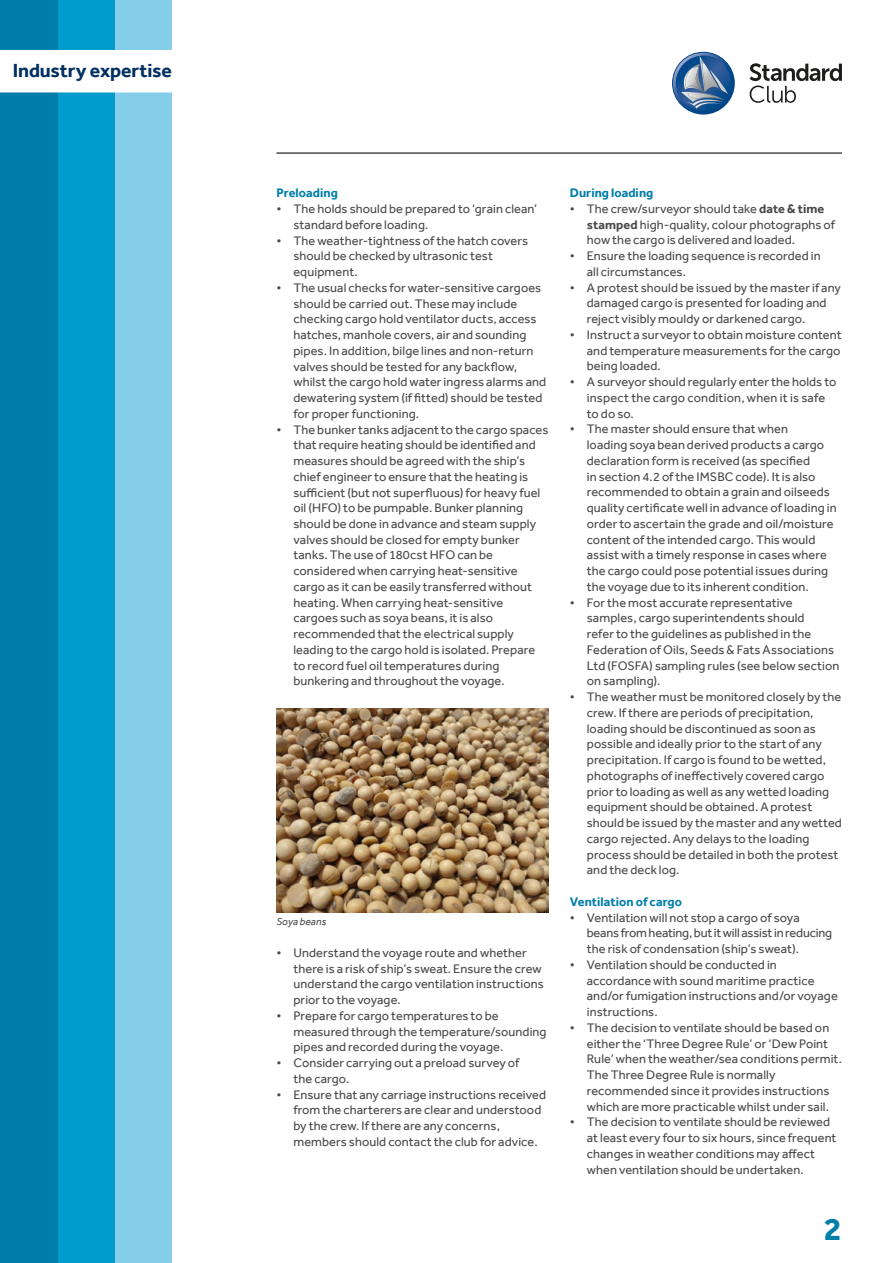
<style>
.page{position:relative;width:893px;height:1263px;background:#fff}
.page>*{position:absolute;margin:0;border:0;box-sizing:border-box;transform-origin:0 0}
.t1{font:700 33px "Effra";color:#007eaa}
.t2{font:700 19.5px "Effra";letter-spacing:-.005em;color:#002f62}
.t3{font:12.75px/15.8px "Effra";letter-spacing:.005em;color:#4a4948}
.t4{font:700 12.75px "Effra";letter-spacing:.005em;color:#007eaa}
.t5{font:italic 10.5px "Effra";letter-spacing:.01em;color:#4a4948}
.s1{font-weight:700}
</style>
<div class="page">
<div style="left:114px;top:0;width:57px;height:1263px;background:#85cee9"></div>
<div style="left:57px;top:0;width:57px;height:1263px;background:#009ccd"></div>
<div style="left:0;top:0;width:58px;height:1263px;background:#007eaa"></div>
<svg style="left:750px;top:63px;width:92px;height:40px"></svg>
<svg style="left:673px;top:53px;width:61px;height:61px"></svg>
<img style="left:688px;top:93px;width:33px;height:6px">
<img style="left:684px;top:67px;width:18px;height:24px">
<div style="left:0;top:50px;width:171px;height:42px;background:#fff"></div>
<hr style="left:276px;top:152px;width:566px;height:2px;background:#4a4948">
<img style="left:276px;top:709px;width:273px;height:204px">
<h2 class="t2" style="left:13px;top:59px;width:161px">Industry expertise</h2>
<p class="t4" style="left:276px;top:185px;width:63px">Preloading</p>
<p class="t3" style="left:293px;top:201px;width:245px;text-indent:-17px">• The holds should be prepared to ‘grain clean’ standard before loading.</p>
<p class="t3" style="left:293px;top:232px;width:236px;text-indent:-17px">• The weather-tightness of the hatch covers should be checked by ultrasonic test equipment.</p>
<p class="t3" style="left:293px;top:279px;width:254px;text-indent:-17px">• The usual checks for water-sensitive cargoes should be carried out. These may include checking cargo hold ventilator ducts, access hatches, manhole covers, air and sounding pipes. In addition, bilge lines and non-return valves should be tested for any backflow, whilst the cargo hold water ingress alarms and dewatering system (if fitted) should be tested for proper functioning.</p>
<p class="t3" style="left:293px;top:421px;width:257px;text-indent:-17px">• The bunker tanks adjacent to the cargo spaces that require heating should be identified and measures should be agreed with the ship’s chief engineer to ensure that the heating is sufficient (but not superfluous) for heavy fuel oil (HFO) to be pumpable. Bunker planning should be done in advance and steam supply valves should be closed for empty bunker tanks. The use of 180cst HFO can be considered when carrying heat-sensitive cargo as it can be easily transferred without heating. When carrying heat-sensitive cargoes such as soya beans, it is also recommended that the electrical supply leading to the cargo hold is isolated. Prepare to record fuel oil temperatures during bunkering and throughout the voyage.</p>
<p class="t5" style="left:276px;top:916px;width:51px">Soya beans</p>
<p class="t3" style="left:293px;top:945px;width:252px;text-indent:-17px">• Understand the voyage route and whether there is a risk of ship’s sweat. Ensure the crew understand the cargo ventilation instructions prior to the voyage.</p>
<p class="t3" style="left:293px;top:1008px;width:255px;text-indent:-17px">• Prepare for cargo temperatures to be measured through the temperature/sounding pipes and recorded during the voyage.</p>
<p class="t3" style="left:293px;top:1055px;width:227px;text-indent:-17px">• Consider carrying out a preload survey of the cargo.</p>
<p class="t3" style="left:293px;top:1086px;width:254px;text-indent:-17px">• Ensure that any carriage instructions received from the charterers are clear and understood by the crew. If there are any concerns, members should contact the club for advice.</p>
<p class="t4" style="left:570px;top:185px;width:85px">During loading</p>
<p class="t3" style="left:587px;top:201px;width:250px;text-indent:-17px">• The crew/surveyor should take <span class="s1">date &amp; time stamped</span> high-quality, colour photographs of how the cargo is delivered and loaded.</p>
<p class="t3" style="left:587px;top:248px;width:235px;text-indent:-17px">• Ensure the loading sequence is recorded in all circumstances.</p>
<p class="t3" style="left:587px;top:279px;width:256px;text-indent:-17px">• A protest should be issued by the master if any damaged cargo is presented for loading and reject visibly mouldy or darkened cargo.</p>
<p class="t3" style="left:587px;top:327px;width:256px;text-align:justify;text-indent:-17px">• Instruct a surveyor to obtain moisture content and temperature measurements for the cargo being loaded.</p>
<p class="t3" style="left:587px;top:374px;width:251px;text-indent:-17px">• A surveyor should regularly enter the holds to inspect the cargo condition, when it is safe to do so.</p>
<p class="t3" style="left:587px;top:421px;width:251px;text-indent:-17px">• The master should ensure that when<br>loading soya bean derived products a cargo declaration form is received (as specified<br>in section 4.2 of the IMSBC code). It is also recommended to obtain a grain and oilseeds quality certificate well in advance of loading in order to ascertain the grade and oil/moisture content of the intended cargo. This would assist with a timely response in cases where the cargo could pose potential issues during the voyage due to its inherent condition.</p>
<p class="t3" style="left:587px;top:594px;width:254px;text-indent:-17px">• For the most accurate representative samples, cargo superintendents should<br>refer to the guidelines as published in the Federation of Oils, Seeds &amp; Fats Associations Ltd (FOSFA) sampling rules (see below section on sampling).</p>
<p class="t3" style="left:587px;top:689px;width:257px;text-indent:-17px">• The weather must be monitored closely by the crew. If there are periods of precipitation, loading should be discontinued as soon as possible and ideally prior to the start of any precipitation. If cargo is found to be wetted, photographs of ineffectively covered cargo prior to loading as well as any wetted loading equipment should be obtained. A protest should be issued by the master and any wetted cargo rejected. Any delays to the loading process should be detailed in both the protest and the deck log.</p>
<p class="t4" style="left:570px;top:894px;width:114px">Ventilation of cargo</p>
<p class="t3" style="left:587px;top:909px;width:247px;text-indent:-17px">• Ventilation will not stop a cargo of soya beans from heating, but it will assist in reducing the risk of condensation (ship’s sweat).</p>
<p class="t3" style="left:587px;top:957px;width:252px;text-indent:-17px">• Ventilation should be conducted in accordance with sound maritime practice and/or fumigation instructions and/or voyage instructions.</p>
<p class="t3" style="left:587px;top:1019px;width:257px;text-indent:-17px">• The decision to ventilate should be based on either the ‘Three Degree Rule’ or ‘Dew Point Rule’ when the weather/sea conditions permit.<br>The Three Degree Rule is normally recommended since it provides instructions which are more practicable whilst under sail.</p>
<p class="t3" style="left:587px;top:1114px;width:251px;text-indent:-17px">• The decision to ventilate should be reviewed at least every four to six hours, since frequent changes in weather conditions may affect when ventilation should be undertaken.</p>
<h1 class="t1" style="left:824px;top:1209px;width:19px">2</h1>
</div>
